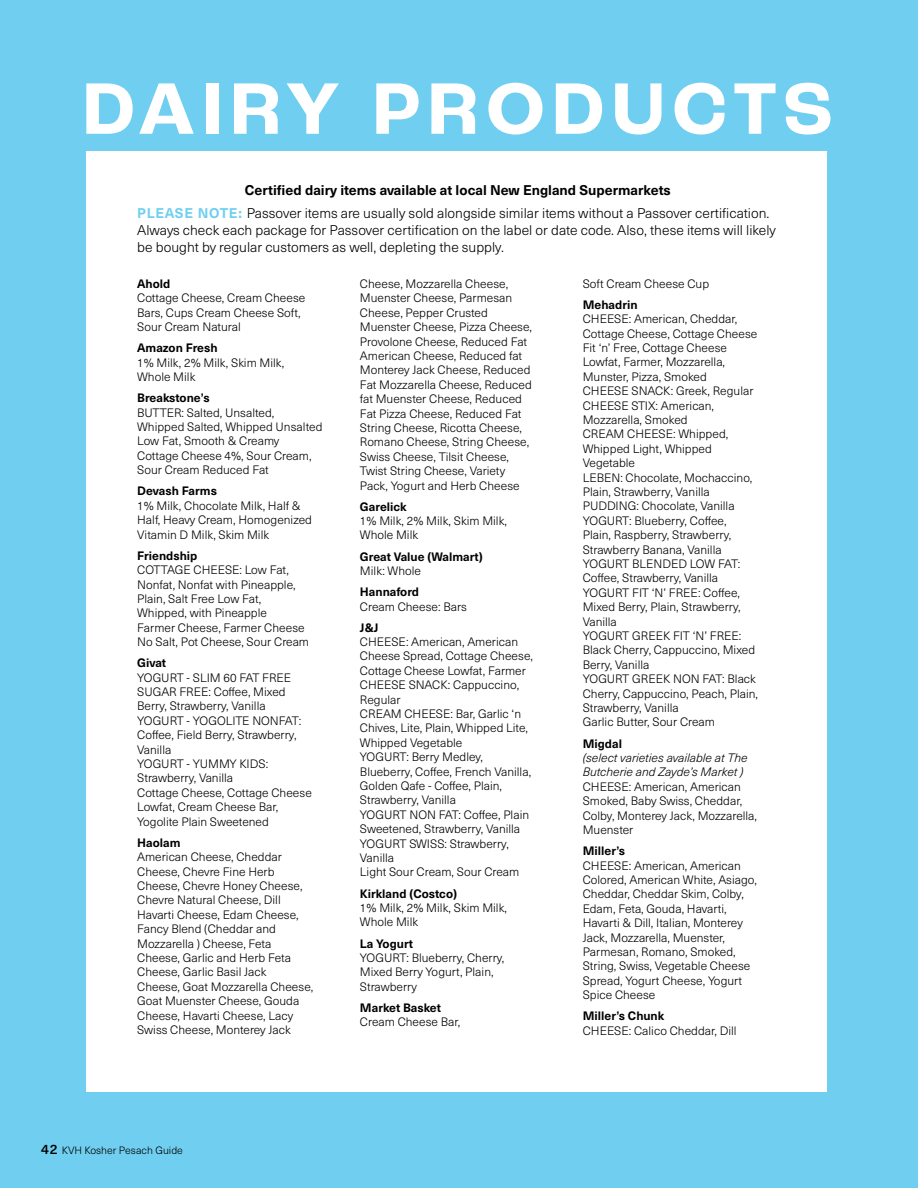
<style>
.page{position:relative;width:918px;height:1188px;background:#70cff0}
.page>*{position:absolute;margin:0;border:0;box-sizing:border-box;transform-origin:0 0}
.t1{font:700 76.5px "Roc Grotesk";letter-spacing:.1em;color:#fff}
.t2{font:300 13.8px/23.4px "Neue Haas Unica W1 G";color:#000}
.t3{font:300 12px/14.4px "Neue Haas Unica W1 G";color:#000}
.t4{font:700 12px "Neue Haas Unica W1 G";color:#000}
.t5{font:italic 300 12px/14.4px "Neue Haas Unica W1 G";color:#000}
.t6{font:300 10.5px "Neue Haas Unica W1 G";color:#000}
.s1{font-weight:700}
.s2{font-weight:700;color:#70cff0}
.s3{font-weight:500;font-size:13.5px}
</style>
<div class="page">
<div style="left:86px;top:151px;width:741px;height:941px;background:#fff"></div>
<h1 class="t1" style="left:83px;top:61px;width:752px">DAIRY PRODUCTS</h1>
<p class="t2" style="left:137px;top:178px;width:634px;text-indent:108px"><span class="s1">Certified dairy items available at local New England Supermarkets<br></span><span class="s2">PLEASE NOTE:</span> Passover items are usually sold alongside similar items without a Passover certification.</p>
<p class="t2" style="left:137px;top:221px;width:640px;line-height:16.6px">Always check each package for Passover certification on the label or date code. Also, these items will likely be bought by regular customers as well, depleting the supply.</p>
<p class="t4" style="left:137px;top:275px;width:35px">Ahold</p>
<p class="t3" style="left:137px;top:290px;width:170px">Cottage Cheese, Cream Cheese<br>Bars, Cups Cream Cheese Soft,<br>Sour Cream Natural</p>
<p class="t4" style="left:137px;top:339px;width:82px">Amazon Fresh</p>
<p class="t3" style="left:137px;top:355px;width:149px">1% Milk, 2% Milk, Skim Milk,<br>Whole Milk</p>
<p class="t4" style="left:137px;top:389px;width:74px">Breakstone’s</p>
<p class="t3" style="left:137px;top:405px;width:187px">BUTTER: Salted, Unsalted,<br>Whipped Salted, Whipped Unsalted<br>Low Fat, Smooth &amp; Creamy<br>Cottage Cheese 4%, Sour Cream,<br>Sour Cream Reduced Fat</p>
<p class="t4" style="left:137px;top:482px;width:81px">Devash Farms</p>
<p class="t3" style="left:137px;top:498px;width:176px">1% Milk, Chocolate Milk, Half &amp;<br>Half, Heavy Cream, Homogenized<br>Vitamin D Milk, Skim Milk</p>
<p class="t4" style="left:137px;top:546px;width:62px">Friendship</p>
<p class="t3" style="left:137px;top:562px;width:173px">COTTAGE CHEESE: Low Fat,<br>Nonfat, Nonfat with Pineapple,<br>Plain, Salt Free Low Fat,<br>Whipped, with Pineapple<br>Farmer Cheese, Farmer Cheese<br>No Salt, Pot Cheese, Sour Cream</p>
<p class="t4" style="left:137px;top:654px;width:30px">Givat</p>
<p class="t3" style="left:137px;top:670px;width:176px">YOGURT - SLIM 60 FAT FREE<br>SUGAR FREE: Coffee, Mixed<br>Berry, Strawberry, Vanilla<br>YOGURT - YOGOLITE NONFAT:<br>Coffee, Field Berry, Strawberry,<br>Vanilla<br>YOGURT - YUMMY KIDS:<br>Strawberry, Vanilla<br>Cottage Cheese, Cottage Cheese<br>Lowfat, Cream Cheese Bar,<br>Yogolite Plain Sweetened</p>
<p class="t4" style="left:137px;top:833px;width:45px">Haolam</p>
<p class="t3" style="left:137px;top:849px;width:178px">American Cheese, Cheddar<br>Cheese, Chevre Fine Herb<br>Cheese, Chevre Honey Cheese,<br>Chevre Natural Cheese, Dill<br>Havarti Cheese, Edam Cheese,<br>Fancy Blend (Cheddar and<br>Mozzarella ) Cheese, Feta<br>Cheese, Garlic and Herb Feta<br>Cheese, Garlic Basil Jack<br>Cheese, Goat Mozzarella Cheese,<br>Goat Muenster Cheese, Gouda<br>Cheese, Havarti Cheese, Lacy<br>Swiss Cheese, Monterey Jack</p>
<p class="t3" style="left:583px;top:276px;width:128px">Soft Cream Cheese Cup</p>
<p class="t4" style="left:583px;top:295px;width:56px">Mehadrin</p>
<p class="t3" style="left:583px;top:311px;width:177px">CHEESE: American, Cheddar,<br>Cottage Cheese, Cottage Cheese<br>Fit ‘n’ Free, Cottage Cheese<br>Lowfat, Farmer, Mozzarella,<br>Munster, Pizza, Smoked<br>CHEESE SNACK: Greek, Regular<br>CHEESE STIX: American,<br>Mozzarella, Smoked<br>CREAM CHEESE: Whipped,<br>Whipped Light, Whipped<br>Vegetable<br>LEBEN: Chocolate, Mochaccino,<br>Plain, Strawberry, Vanilla<br>PUDDING: Chocolate, Vanilla<br>YOGURT: Blueberry, Coffee,<br>Plain, Raspberry, Strawberry,<br>Strawberry Banana, Vanilla<br>YOGURT BLENDED LOW FAT:<br>Coffee, Strawberry, Vanilla<br>YOGURT FIT ‘N’ FREE: Coffee,<br>Mixed Berry, Plain, Strawberry,<br>Vanilla<br>YOGURT GREEK FIT ‘N’ FREE:<br>Black Cherry, Cappuccino, Mixed<br>Berry, Vanilla<br>YOGURT GREEK NON FAT: Black<br>Cherry, Cappuccino, Peach, Plain,<br>Strawberry, Vanilla<br>Garlic Butter, Sour Cream</p>
<p class="t4" style="left:583px;top:734px;width:41px">Migdal</p>
<p class="t5" style="left:583px;top:750px;width:167px">(select varieties available at The<br>Butcherie and Zayde’s Market )</p>
<p class="t3" style="left:583px;top:779px;width:176px">CHEESE: American, American<br>Smoked, Baby Swiss, Cheddar,<br>Colby, Monterey Jack, Mozzarella,<br>Muenster</p>
<p class="t4" style="left:583px;top:842px;width:44px">Miller’s</p>
<p class="t3" style="left:583px;top:858px;width:176px">CHEESE: American, American<br>Colored, American White, Asiago,<br>Cheddar, Cheddar Skim, Colby,<br>Edam, Feta, Gouda, Havarti,<br>Havarti &amp; Dill, Italian, Monterey<br>Jack, Mozzarella, Muenster,<br>Parmesan, Romano, Smoked,<br>String, Swiss, Vegetable Cheese<br>Spread, Yogurt Cheese, Yogurt<br>Spice Cheese</p>
<p class="t4" style="left:583px;top:1007px;width:83px">Miller’s Chunk</p>
<p class="t3" style="left:583px;top:1023px;width:155px">CHEESE: Calico Cheddar, Dill</p>
<p class="t3" style="left:360px;top:276px;width:174px">Cheese, Mozzarella Cheese,<br>Muenster Cheese, Parmesan<br>Cheese, Pepper Crusted<br>Muenster Cheese, Pizza Cheese,<br>Provolone Cheese, Reduced Fat<br>American Cheese, Reduced fat<br>Monterey Jack Cheese, Reduced<br>Fat Mozzarella Cheese, Reduced fat Muenster Cheese, Reduced<br>Fat Pizza Cheese, Reduced Fat<br>String Cheese, Ricotta Cheese,<br>Romano Cheese, String Cheese,<br>Swiss Cheese, Tilsit Cheese,<br>Twist String Cheese, Variety<br>Pack, Yogurt and Herb Cheese</p>
<p class="t4" style="left:360px;top:497px;width:48px">Garelick</p>
<p class="t3" style="left:360px;top:513px;width:149px">1% Milk, 2% Milk, Skim Milk,<br>Whole Milk</p>
<p class="t4" style="left:360px;top:547px;width:124px">Great Value (Walmart)</p>
<p class="t3" style="left:360px;top:563px;width:63px">Milk: Whole</p>
<p class="t4" style="left:360px;top:583px;width:61px">Hannaford</p>
<p class="t3" style="left:360px;top:599px;width:108px">Cream Cheese: Bars</p>
<p class="t4" style="left:360px;top:618px;width:20px">J&amp;J</p>
<p class="t3" style="left:360px;top:634px;width:175px">CHEESE: American, American<br>Cheese Spread, Cottage Cheese,<br>Cottage Cheese Lowfat, Farmer<br>CHEESE SNACK: Cappuccino,<br>Regular<br>CREAM CHEESE: Bar, Garlic ‘n<br>Chives, Lite, Plain, Whipped Lite,<br>Whipped Vegetable<br>YOGURT: Berry Medley,<br>Blueberry, Coffee, French Vanilla,<br>Golden Qafe - Coffee, Plain,<br>Strawberry, Vanilla<br>YOGURT NON FAT: Coffee, Plain<br>Sweetened, Strawberry, Vanilla<br>YOGURT SWISS: Strawberry,<br>Vanilla<br>Light Sour Cream, Sour Cream</p>
<p class="t4" style="left:360px;top:884px;width:99px">Kirkland (Costco)</p>
<p class="t3" style="left:360px;top:900px;width:149px">1% Milk, 2% Milk, Skim Milk,<br>Whole Milk</p>
<p class="t4" style="left:360px;top:934px;width:55px">La Yogurt</p>
<p class="t3" style="left:360px;top:950px;width:146px">YOGURT: Blueberry, Cherry,<br>Mixed Berry Yogurt, Plain,<br>Strawberry</p>
<p class="t4" style="left:360px;top:999px;width:83px">Market Basket</p>
<p class="t3" style="left:360px;top:1014px;width:102px">Cream Cheese Bar,</p>
<p class="t6" style="left:41px;top:1143px;width:143px"><span class="s3">42</span> KVH Kosher Pesach Guide</p>
</div>
